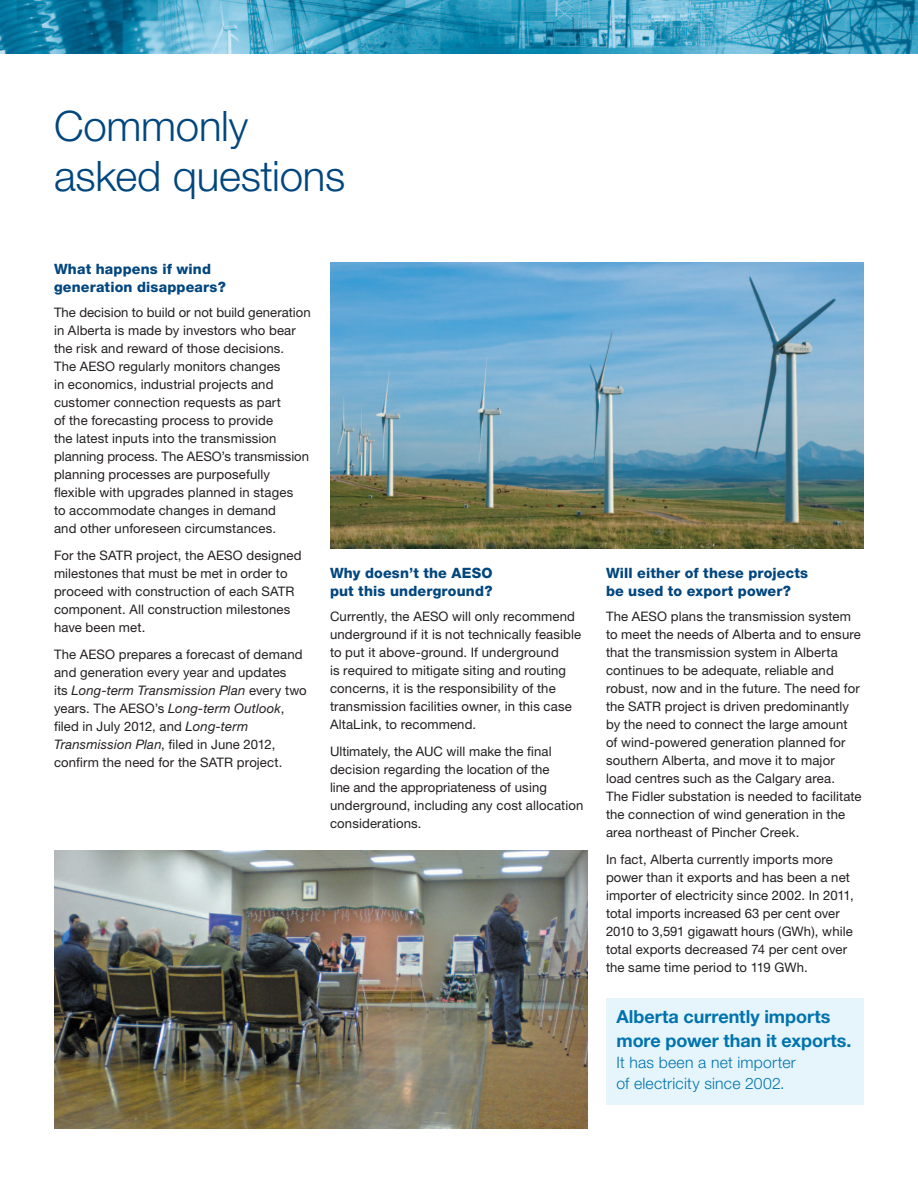
<style>
.page{position:relative;width:918px;height:1188px;background:#fff}
.page>*{position:absolute;margin:0;border:0;box-sizing:border-box;transform-origin:0 0}
.t1{font:300 42px/49.5px "Helvetica Neue";letter-spacing:-.005em;color:#00467e}
.t2{font:700 18px/24px "Helvetica Neue";letter-spacing:-.005em;color:#0073ae}
.t3{font:300 15.75px/21px "Helvetica Neue";letter-spacing:.015em;color:#0073ae}
.t4{font:800 14.25px/18px "Helvetica Neue";letter-spacing:.01em;color:#00467e}
.t5{font:13.2px/18px "Helvetica Neue";letter-spacing:.01em;color:#231f20}
.s1{font-style:italic}
</style>
<div class="page">
<img style="left:0;top:0;width:918px;height:54px">
<div style="left:606px;top:998px;width:258px;height:106px;background:#e5f5fb"></div>
<img style="left:330px;top:263px;width:534px;height:285px">
<img style="left:54px;top:850px;width:534px;height:279px">
<h1 class="t1" style="left:54px;top:100px;width:293px">Commonly asked questions</h1>
<p class="t4" style="left:54px;top:260px;width:174px">What happens if wind generation disappears?</p>
<p class="t5" style="left:54px;top:303px;width:258px">The decision to build or not build generation in Alberta is made by investors who bear the risk and reward of those decisions.<br>The AESO regularly monitors changes<br>in economics, industrial projects and customer connection requests as part<br>of the forecasting process to provide<br>the latest inputs into the transmission planning process. The AESO’s transmission planning processes are purposefully flexible with upgrades planned in stages<br>to accommodate changes in demand<br>and other unforeseen circumstances.</p>
<p class="t5" style="left:54px;top:546px;width:249px">For the SATR project, the AESO designed milestones that must be met in order to proceed with construction of each SATR component. All construction milestones have been met.</p>
<p class="t5" style="left:54px;top:645px;width:254px">The AESO prepares a forecast of demand and generation every year and updates<br>its <span class="s1">Long-term Transmission Plan</span> every two years. The AESO’s <span class="s1">Long-term Outlook</span>, filed in July 2012, and <span class="s1">Long-term Transmission Plan</span>, filed in June 2012, confirm the need for the SATR project.</p>
<p class="t4" style="left:330px;top:564px;width:164px">Why doesn’t the AESO put this underground?</p>
<p class="t5" style="left:330px;top:608px;width:253px">Currently, the AESO will only recommend underground if it is not technically feasible to put it above-ground. If underground<br>is required to mitigate siting and routing concerns, it is the responsibility of the transmission facilities owner, in this case AltaLink, to recommend.</p>
<p class="t5" style="left:330px;top:743px;width:255px">Ultimately, the AUC will make the final decision regarding the location of the<br>line and the appropriateness of using underground, including any cost allocation considerations.</p>
<p class="t4" style="left:606px;top:564px;width:204px">Will either of these projects be used to export power?</p>
<p class="t5" style="left:606px;top:608px;width:257px">The AESO plans the transmission system to meet the needs of Alberta and to ensure that the transmission system in Alberta continues to be adequate, reliable and robust, now and in the future. The need for the SATR project is driven predominantly by the need to connect the large amount of wind-powered generation planned for southern Alberta, and move it to major load centres such as the Calgary area.<br>The Fidler substation is needed to facilitate the connection of wind generation in the area northeast of Pincher Creek.</p>
<p class="t5" style="left:606px;top:850px;width:249px">In fact, Alberta currently imports more power than it exports and has been a net importer of electricity since 2002. In 2011, total imports increased 63 per cent over 2010 to 3,591 gigawatt hours (GWh), while total exports decreased 74 per cent over the same time period to 119 GWh.</p>
<h2 class="t2" style="left:616px;top:1004px;width:237px">Alberta currently imports more power than it exports.</h2>
<p class="t3" style="left:616px;top:1051px;width:181px">It has been a net importer of electricity since 2002.</p>
</div>
